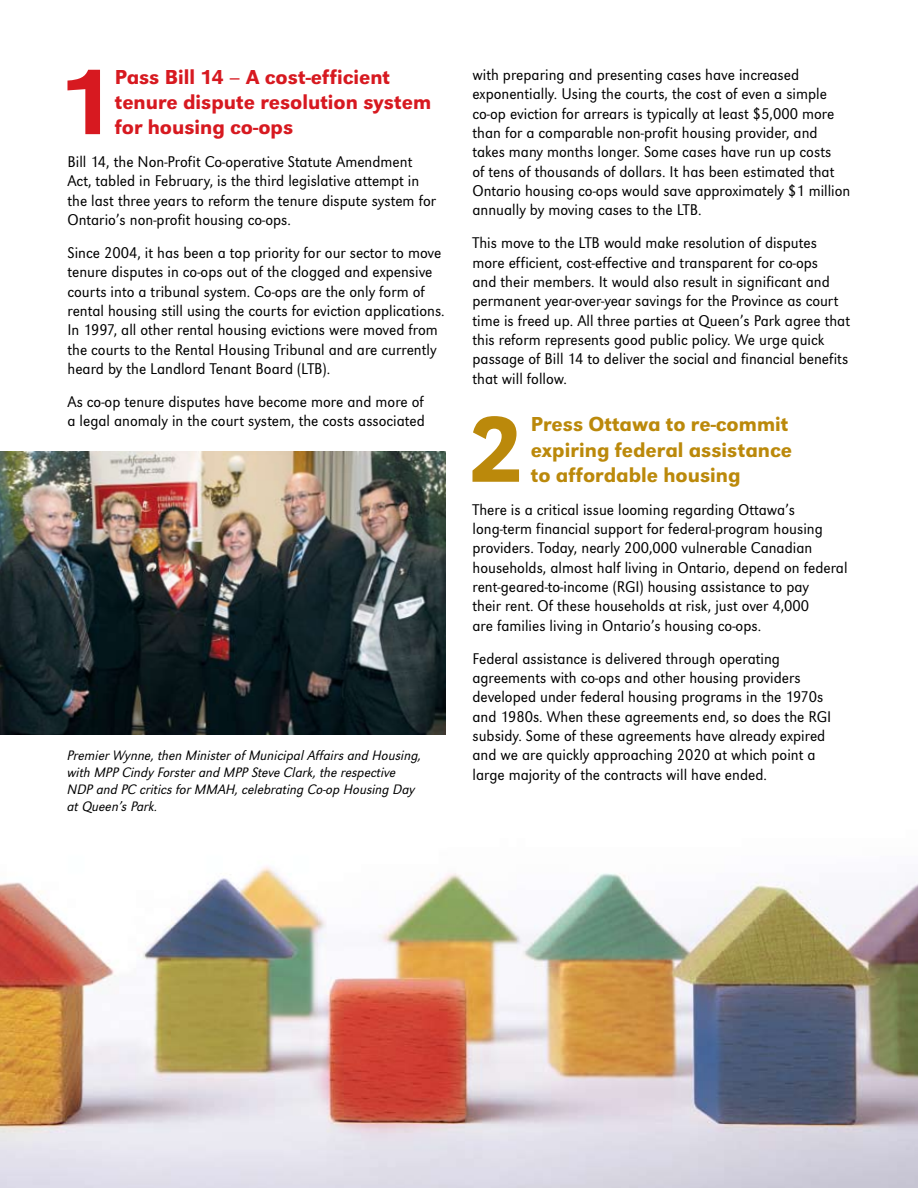
<style>
.page{position:relative;width:918px;height:1188px;background:#fff}
.page>*{position:absolute;margin:0;border:0;box-sizing:border-box;transform-origin:0 0}
.t1{font:500 96.6px "URW Grotesk T";color:#d71920}
.t2{font:500 96.6px "URW Grotesk T";color:#bb890b}
.t3{font:500 21px/25.2px "URW Grotesk T";color:#d71920}
.t4{font:500 21px/25.2px "URW Grotesk T";color:#bb890b}
.t5{font:16.2px/19.4px "URW Grotesk T Ligh Narr";color:#000}
.t6{font:14.25px/17.1px "URW Grotesk T Ligh Narr Obli";color:#000}
</style>
<div class="page">
<img style="left:0;top:866px;width:918px;height:322px">
<img style="left:0;top:451px;width:446px;height:284px">
<h1 class="t1" style="left:58px;top:47px;width:58px">1</h1>
<p class="t3" style="left:115px;top:64px;width:318px">Pass Bill 14 – A cost-efficient tenure dispute resolution system for housing co-ops</p>
<p class="t5" style="left:68px;top:152px;width:370px">Bill 14, the Non-Profit Co-operative Statute Amendment Act, tabled in February, is the third legislative attempt in the last three years to reform the tenure dispute system for Ontario’s non-profit housing co-ops.</p>
<p class="t5" style="left:68px;top:243px;width:379px">Since 2004, it has been a top priority for our sector to move tenure disputes in co-ops out of the clogged and expensive courts into a tribunal system. Co-ops are the only form of rental housing still using the courts for eviction applications.<br>In 1997, all other rental housing evictions were moved from the courts to the Rental Housing Tribunal and are currently heard by the Landlord Tenant Board (LTB).</p>
<p class="t5" style="left:68px;top:392px;width:359px">As co-op tenure disputes have become more and more of a legal anomaly in the court system, the costs associated</p>
<p class="t6" style="left:68px;top:746px;width:356px">Premier Wynne, then Minister of Municipal Affairs and Housing, with MPP Cindy Forster and MPP Steve Clark, the respective NDP and PC critics for MMAH, celebrating Co-op Housing Day at Queen’s Park.</p>
<p class="t5" style="left:472px;top:65px;width:380px">with preparing and presenting cases have increased exponentially. Using the courts, the cost of even a simple co-op eviction for arrears is typically at least $5,000 more than for a comparable non-profit housing provider, and takes many months longer. Some cases have run up costs<br>of tens of thousands of dollars. It has been estimated that Ontario housing co-ops would save approximately $1 million annually by moving cases to the LTB.</p>
<p class="t5" style="left:472px;top:233px;width:379px">This move to the LTB would make resolution of disputes more efficient, cost-effective and transparent for co-ops<br>and their members. It would also result in significant and permanent year-over-year savings for the Province as court time is freed up. All three parties at Queen’s Park agree that this reform represents good public policy. We urge quick passage of Bill 14 to deliver the social and financial benefits that will follow.</p>
<h1 class="t2" style="left:468px;top:394px;width:58px">2</h1>
<p class="t4" style="left:531px;top:412px;width:263px">Press Ottawa to re-commit expiring federal assistance to affordable housing</p>
<p class="t5" style="left:472px;top:500px;width:377px">There is a critical issue looming regarding Ottawa’s long-term financial support for federal-program housing providers. Today, nearly 200,000 vulnerable Canadian households, almost half living in Ontario, depend on federal rent-geared-to-income (RGI) housing assistance to pay<br>their rent. Of these households at risk, just over 4,000<br>are families living in Ontario’s housing co-ops.</p>
<p class="t5" style="left:472px;top:648px;width:360px">Federal assistance is delivered through operating agreements with co-ops and other housing providers developed under federal housing programs in the 1970s and 1980s. When these agreements end, so does the RGI subsidy. Some of these agreements have already expired and we are quickly approaching 2020 at which point a large majority of the contracts will have ended.</p>
</div>
